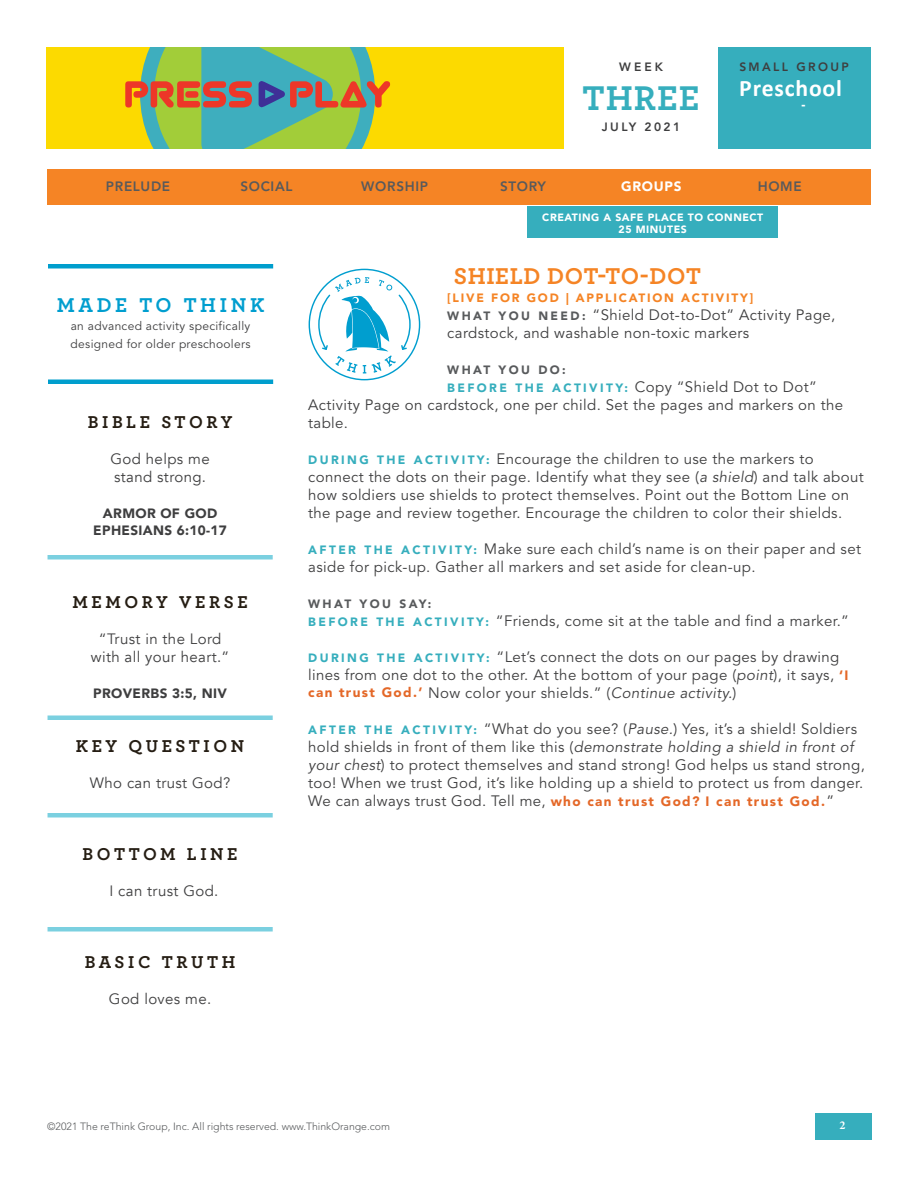
<style>
.page{position:relative;width:918px;height:1188px;background:#fff}
.page>*{position:absolute;margin:0;border:0;box-sizing:border-box;transform-origin:0 0}
.t1{font:700 36px "Archer Pro";letter-spacing:.025em;color:#36aebd}
.t2{font:700 24px "Archer Pro";letter-spacing:.025em;color:#f58425}
.t3{font:700 23.7px "Calibri";letter-spacing:.03em;color:#fff}
.t4{font:700 21px "Archer Pro";letter-spacing:.175em;color:#009ecf}
.t5{font:700 18px "Archer Pro";letter-spacing:.2em;color:#251d13}
.t6{font:15px/18px "Avenir LT Std";letter-spacing:.025em;color:#3e3e3f}
.t7{font:15px/18px "Avenir";letter-spacing:.025em;color:#3e3e3f}
.t8{font:900 13.5px/18px "Avenir";letter-spacing:.025em;color:#3e3e3f;text-align:center}
.t9{font:800 13.5px "Avenir LT Std";letter-spacing:.05em;color:#585a5c}
.t10{font:900 13.5px "Avenir LT Std";letter-spacing:.05em;color:#fff}
.t11{font:12px/18px "Avenir LT Std";letter-spacing:.025em;color:#3e3e3f}
.t12{font:900 12px "Avenir LT Std";letter-spacing:.15em;color:#f58425}
.t13{font:800 12px "Avenir LT Std";letter-spacing:.2em;color:#3e3e3f}
.t14{font:900 12px "Avenir LT Std";letter-spacing:.2em;color:#585a5c}
.t15{font:700 12px "Minion Pro";color:#fff}
.t16{font:300 10.5px "Avenir LT Std";color:#585a5c}
.t17{font:900 10.5px/12px "Avenir LT Std";letter-spacing:.05em;color:#fff;text-align:center}
.s1{font-weight:900;font-size:12px;color:#585a5c}
.s2{font-weight:900;font-size:12px;color:#36aebd}
.s3{font-style:italic}
.s4{font-weight:900;font-size:13.5px;color:#e46828}
</style>
<div class="page">
<div style="left:46px;top:47px;width:612px;height:102px;background:#fcda00"></div>
<svg style="left:125px;top:47px;width:265px;height:102px;background:#8dac66"></svg>
<div style="left:717px;top:47px;width:154px;height:102px;background:#36aebd"></div>
<div style="left:564px;top:44px;width:153px;height:108px;background:#fff"></div>
<div style="left:48px;top:555px;width:225px;height:5px;background:#7bd0e0"></div>
<hr style="left:48px;top:716px;width:225px;height:4px;background:#7bd0e0">
<div style="left:48px;top:813px;width:225px;height:5px;background:#7bd0e0"></div>
<div style="left:48px;top:927px;width:225px;height:5px;background:#7bd0e0"></div>
<svg style="left:309px;top:269px;width:111px;height:111px"></svg>
<hr style="left:48px;top:380px;width:225px;height:4px;background:#009ecd">
<hr style="left:48px;top:264px;width:225px;height:4px;background:#009ecd">
<div style="left:47px;top:170px;width:824px;height:36px;background:#f58425"></div>
<div style="left:815px;top:1113px;width:57px;height:27px;background:#36aebd"></div>
<div style="left:527px;top:206px;width:251px;height:32px;background:#36aebd"></div>
<p class="t13" style="left:619px;top:59px;width:45px">WEEK</p>
<h1 class="t1" style="left:583px;top:69px;width:118px">THREE</h1>
<p class="t13" style="left:602px;top:120px;width:80px">JULY 2021</p>
<p class="t13" style="left:739px;top:59px;width:111px">SMALL GROUP</p>
<h3 class="t3" style="left:739px;top:72px;width:104px">Preschool</h3>
<p class="t10" style="left:802px;top:96px;width:5px">-</p>
<p class="t9" style="left:106px;top:178px;width:66px">PRELUDE</p>
<p class="t9" style="left:240px;top:178px;width:54px">SOCIAL</p>
<p class="t9" style="left:361px;top:178px;width:68px">WORSHIP</p>
<p class="t9" style="left:500px;top:178px;width:47px">STORY</p>
<p class="t10" style="left:621px;top:178px;width:62px">GROUPS</p>
<p class="t9" style="left:758px;top:178px;width:46px">HOME</p>
<h3 class="t4" style="left:57px;top:288px;width:209px">MADE TO THINK</h3>
<p class="t11" style="left:71px;top:317px;width:181px">an advanced activity specifically designed for older preschoolers</p>
<p class="t5" style="left:88px;top:407px;width:146px">BIBLE STORY</p>
<p class="t7" style="left:111px;top:450px;width:101px">God helps me stand strong.</p>
<p class="t8" style="left:93px;top:503px;width:135px">ARMOR OF GOD<br>EPHESIANS 6:10-17</p>
<p class="t5" style="left:72px;top:587px;width:177px">MEMORY VERSE</p>
<p class="t7" style="left:91px;top:630px;width:140px;text-align:center">“Trust in the Lord with all your heart.”</p>
<p class="t8" style="left:93px;top:683px;width:135px">PROVERBS 3:5, NIV</p>
<p class="t5" style="left:76px;top:731px;width:170px">KEY QUESTION</p>
<p class="t7" style="left:90px;top:774px;width:142px">Who can trust God?</p>
<p class="t5" style="left:83px;top:839px;width:156px">BOTTOM LINE</p>
<p class="t7" style="left:109px;top:882px;width:111px">I can trust God.</p>
<p class="t5" style="left:85px;top:947px;width:152px">BASIC TRUTH</p>
<p class="t7" style="left:109px;top:990px;width:104px">God loves me.</p>
<p class="t17" style="left:542px;top:211px;width:223px">CREATING A SAFE PLACE TO CONNECT<br>25 MINUTES</p>
<p class="t2" style="left:454px;top:257px;width:249px">SHIELD DOT-TO-DOT</p>
<p class="t12" style="left:447px;top:290px;width:308px">[LIVE FOR GOD | APPLICATION ACTIVITY]</p>
<p class="t6" style="left:447px;top:306px;width:390px"><span class="s1">W H AT Y O U N E E D :</span> “Shield Dot-to-Dot” Activity Page, cardstock, and washable non-toxic markers</p>
<p class="t14" style="left:447px;top:362px;width:120px">WHAT YOU DO:</p>
<p class="t6" style="left:308px;top:378px;width:537px;text-indent:139px"><span class="s2">BEFORE THE ACTIVITY:</span> Copy “Shield Dot to Dot”<br>Activity Page on cardstock, one per child. Set the pages and markers on the table.</p>
<p class="t6" style="left:308px;top:450px;width:557px"><span class="s2">D U R I N G T H E A C T I V I T Y:</span> Encourage the children to use the markers to connect the dots on their page. Identify what they see (<span class="s3">a shield</span>) and talk about how soldiers use shields to protect themselves. Point out the Bottom Line on the page and review together. Encourage the children to color their shields.</p>
<p class="t6" style="left:308px;top:540px;width:554px"><span class="s2">A F T E R T H E A C T I V I T Y:</span> Make sure each child’s name is on their paper and set aside for pick-up. Gather all markers and set aside for clean-up.</p>
<p class="t14" style="left:308px;top:596px;width:125px">WHAT YOU SAY:</p>
<p class="t6" style="left:308px;top:612px;width:542px"><span class="s2">B E F O R E T H E A C T I V I T Y:</span> “Friends, come sit at the table and find a marker.”</p>
<p class="t6" style="left:308px;top:648px;width:542px"><span class="s2">D U R I N G T H E A C T I V I T Y:</span> “Let’s connect the dots on our pages by drawing lines from one dot to the other. At the bottom of your page (<span class="s3">point</span>), it says, <span class="s4">‘I can trust God.’</span> Now color your shields.” (<span class="s3">Continue activity.</span>)</p>
<p class="t6" style="left:308px;top:720px;width:558px"><span class="s2">A F T E R T H E A C T I V I T Y:</span> “What do you see? (<span class="s3">Pause.</span>) Yes, it’s a shield! Soldiers hold shields in front of them like this (<span class="s3">demonstrate holding a shield in front of your chest</span>) to protect themselves and stand strong! God helps us stand strong, too! When we trust God, it’s like holding up a shield to protect us from danger.<br>We can always trust God. Tell me, <span class="s4">who can trust God? I can trust God.</span>”</p>
<p class="t16" style="left:47px;top:1120px;width:344px">©2021 The reThink Group, Inc. All rights reserved. www.ThinkOrange.com</p>
<p class="t15" style="left:840px;top:1116px;width:7px">2</p>
</div>
